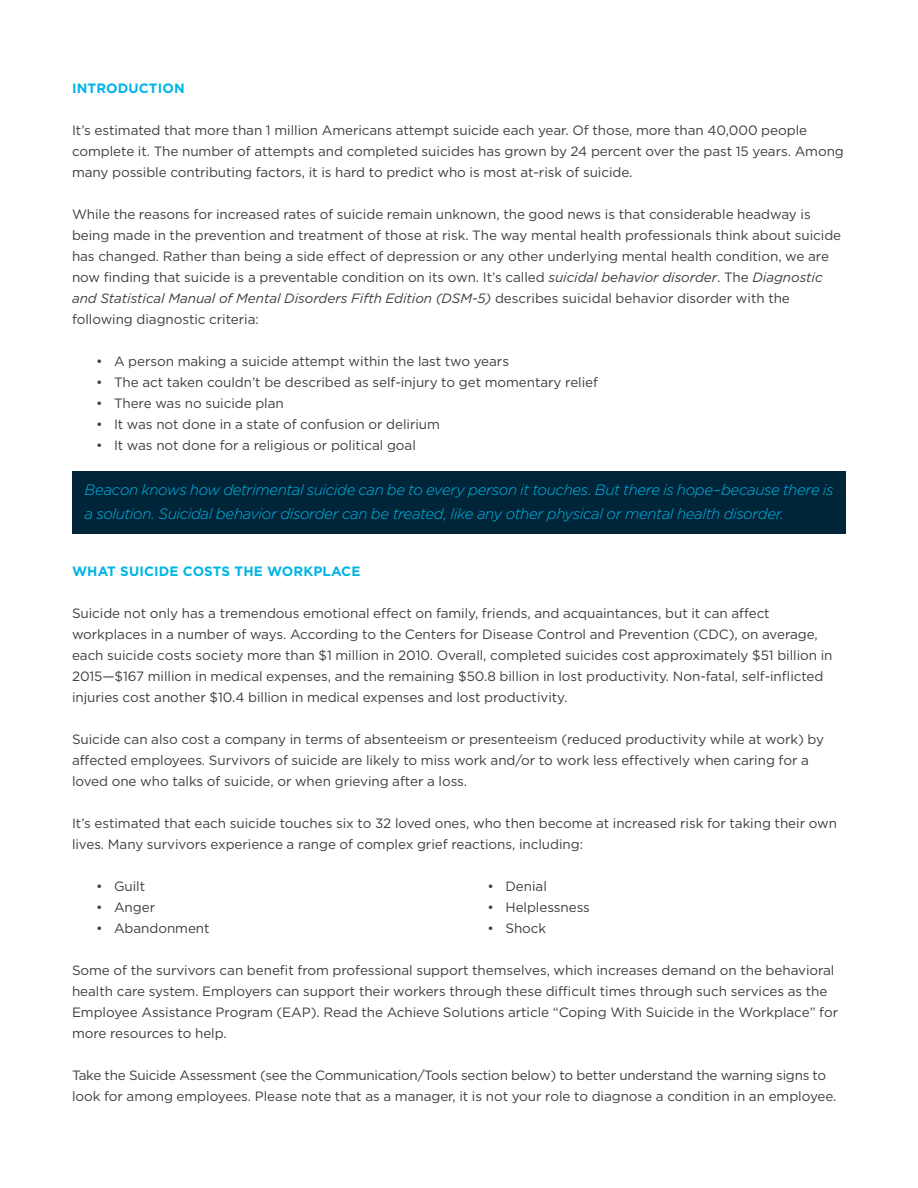
<style>
.page{position:relative;width:918px;height:1188px;background:#fff}
.page>*{position:absolute;margin:0;border:0;box-sizing:border-box;transform-origin:0 0}
.Pull_Quote-Normal{font:italic 300 15px/24px "Gotham";letter-spacing:-.025em;color:#00b5e6}
.text{font:13.5px/21px "Gotham";letter-spacing:-.005em;color:#3e3e3f}
.t1{font:700 13.5px "Gotham";letter-spacing:.01em;color:#00b5e6}
.s1{font-style:italic}
</style>
<div class="page">
<div style="left:72px;top:471px;width:774px;height:63px;background:#002539"></div>
<p class="t1" style="left:72px;top:80px;width:114px">INTRODUCTION</p>
<p class="text" style="left:72px;top:119px;width:773px">It’s estimated that more than 1 million Americans attempt suicide each year. Of those, more than 40,000 people complete it. The number of attempts and completed suicides has grown by 24 percent over the past 15 years. Among many possible contributing factors, it is hard to predict who is most at-risk of suicide.</p>
<p class="text" style="left:72px;top:203px;width:771px">While the reasons for increased rates of suicide remain unknown, the good news is that considerable headway is being made in the prevention and treatment of those at risk. The way mental health professionals think about suicide has changed. Rather than being a side effect of depression or any other underlying mental health condition, we are now finding that suicide is a preventable condition on its own. It’s called <span class="s1">suicidal behavior disorder</span>. The <span class="s1">Diagnostic and Statistical Manual of Mental Disorders Fifth Edition (DSM-5)</span> describes suicidal behavior disorder with the following diagnostic criteria:</p>
<p class="text" style="left:96px;top:350px;width:415px">• A person making a suicide attempt within the last two years</p>
<p class="text" style="left:96px;top:371px;width:504px">• The act taken couldn’t be described as self-injury to get momentary relief</p>
<p class="text" style="left:96px;top:392px;width:189px">• There was no suicide plan</p>
<p class="text" style="left:96px;top:413px;width:345px">• It was not done in a state of confusion or delirium</p>
<p class="text" style="left:96px;top:434px;width:321px">• It was not done for a religious or political goal</p>
<p class="Pull_Quote-Normal" style="left:85px;top:477px;width:751px">Beacon knows how detrimental suicide can be to every person it touches. But there is hope–because there is a solution. Suicidal behavior disorder can be treated, like any other physical or mental health disorder.</p>
<p class="t1" style="left:72px;top:563px;width:290px">WHAT SUICIDE COSTS THE WORKPLACE</p>
<p class="text" style="left:72px;top:602px;width:762px">Suicide not only has a tremendous emotional effect on family, friends, and acquaintances, but it can affect workplaces in a number of ways. According to the Centers for Disease Control and Prevention (CDC), on average, each suicide costs society more than $1 million in 2010. Overall, completed suicides cost approximately $51 billion in 2015—$167 million in medical expenses, and the remaining $50.8 billion in lost productivity. Non-fatal, self-inflicted injuries cost another $10.4 billion in medical expenses and lost productivity.</p>
<p class="text" style="left:72px;top:728px;width:754px">Suicide can also cost a company in terms of absenteeism or presenteeism (reduced productivity while at work) by affected employees. Survivors of suicide are likely to miss work and/or to work less effectively when caring for a loved one who talks of suicide, or when grieving after a loss.</p>
<p class="text" style="left:72px;top:812px;width:766px">It’s estimated that each suicide touches six to 32 loved ones, who then become at increased risk for taking their own lives. Many survivors experience a range of complex grief reactions, including:</p>
<p class="text" style="left:96px;top:875px;width:51px">• Guilt</p>
<p class="text" style="left:96px;top:896px;width:61px">• Anger</p>
<p class="text" style="left:96px;top:917px;width:115px">• Abandonment</p>
<p class="text" style="left:488px;top:875px;width:61px">• Denial</p>
<p class="text" style="left:488px;top:896px;width:104px">• Helplessness</p>
<p class="text" style="left:488px;top:917px;width:60px">• Shock</p>
<p class="text" style="left:72px;top:959px;width:768px">Some of the survivors can benefit from professional support themselves, which increases demand on the behavioral health care system. Employers can support their workers through these difficult times through such services as the Employee Assistance Program (EAP). Read the Achieve Solutions article “Coping With Suicide in the Workplace” for more resources to help.</p>
<p class="text" style="left:72px;top:1064px;width:766px">Take the Suicide Assessment (see the Communication/Tools section below) to better understand the warning signs to look for among employees. Please note that as a manager, it is not your role to diagnose a condition in an employee.</p>
</div>
